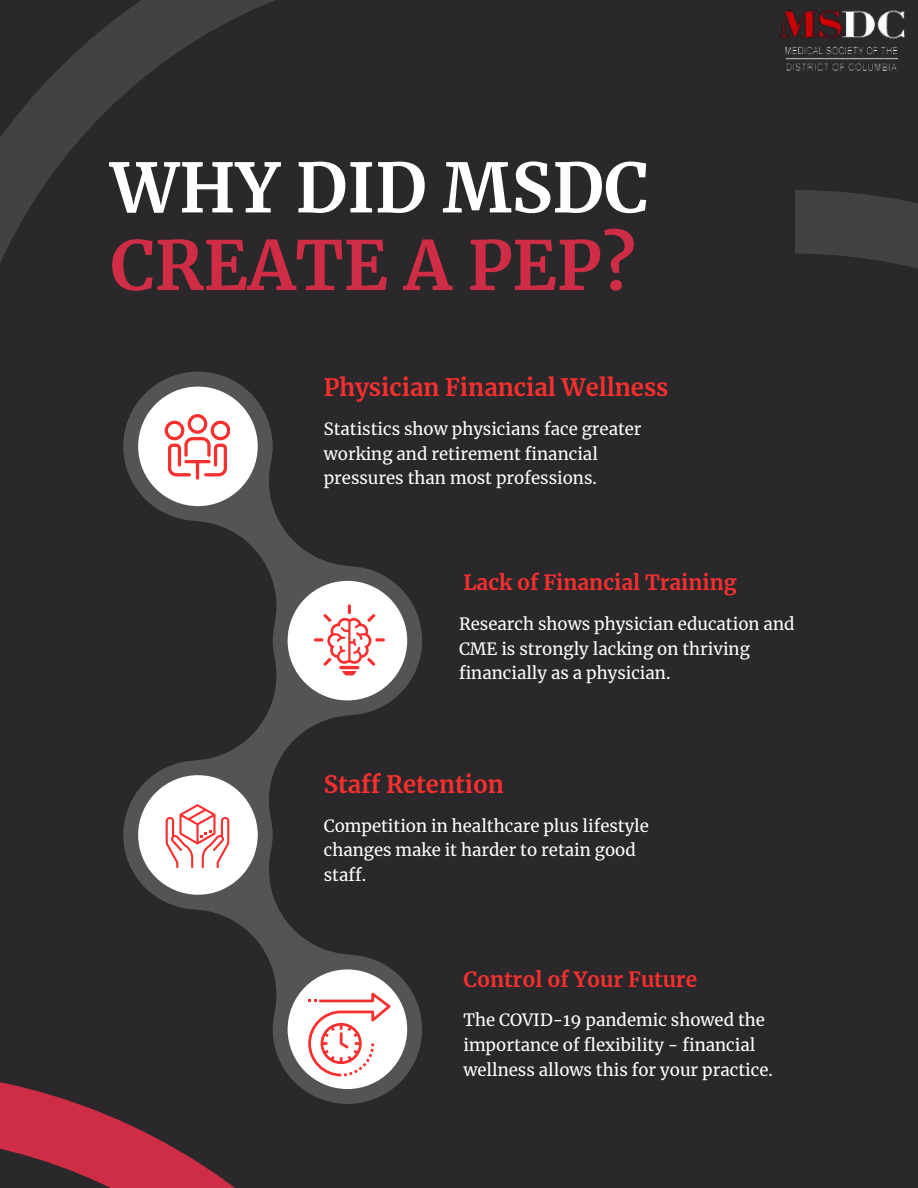
<style>
.page{position:relative;width:918px;height:1188px;background:#2a282a}
.page>*{position:absolute;margin:0;border:0;box-sizing:border-box;transform-origin:0 0}
.t1{font:700 67.8px/77.7px "Merriweather";color:#cf2d45}
.t2{font:700 23.7px "Merriweather";color:#f7302f}
.t3{font:700 20.7px "Merriweather";color:#f7302f}
.t4{font:16.8px/24.8px "Merriweather";color:#fff}
.s1{color:#fff}
</style>
<div class="page">
<svg style="left:0;top:0;width:275px;height:372px"></svg>
<svg style="left:123px;top:372px;width:299px;height:534px"></svg>
<div style="left:138px;top:387px;width:120px;height:119px;background:#fff;border-radius:50%"></div>
<div style="left:288px;top:581px;width:119px;height:119px;background:#fff;border-radius:50%"></div>
<div style="left:138px;top:775px;width:120px;height:120px;background:#fff;border-radius:50%"></div>
<svg style="left:165px;top:414px;width:65px;height:65px"></svg>
<svg style="left:314px;top:604px;width:71px;height:71px"></svg>
<svg style="left:166px;top:804px;width:63px;height:64px"></svg>
<svg style="left:795px;top:190px;width:123px;height:79px;fill:#434143"></svg>
<svg style="left:0;top:906px;width:422px;height:282px"></svg>
<img style="left:780px;top:10px;width:125px;height:61px">
<svg style="left:308px;top:993px;width:82px;height:83px"></svg>
<p class="t1" style="left:110px;top:149px;width:540px"><span class="s1">WHY DID MSDC<br></span>CREATE A PEP?</p>
<p class="t2" style="left:324px;top:373px;width:346px">Physician Financial Wellness</p>
<p class="t4" style="left:324px;top:417px;width:319px">Statistics show physicians face greater working and retirement financial pressures than most professions.</p>
<p class="t3" style="left:463px;top:570px;width:275px">Lack of Financial Training</p>
<p class="t4" style="left:459px;top:611px;width:337px">Research shows physician education and<br>CME is strongly lacking on thriving financially as a physician.</p>
<p class="t2" style="left:324px;top:769px;width:182px">Staff Retention</p>
<p class="t4" style="left:324px;top:813px;width:327px">Competition in healthcare plus lifestyle changes make it harder to retain good staff.</p>
<p class="t3" style="left:463px;top:966px;width:235px">Control of Your Future</p>
<p class="t4" style="left:463px;top:1008px;width:311px">The COVID-19 pandemic showed the importance of flexibility - financial wellness allows this for your practice.</p>
</div>
